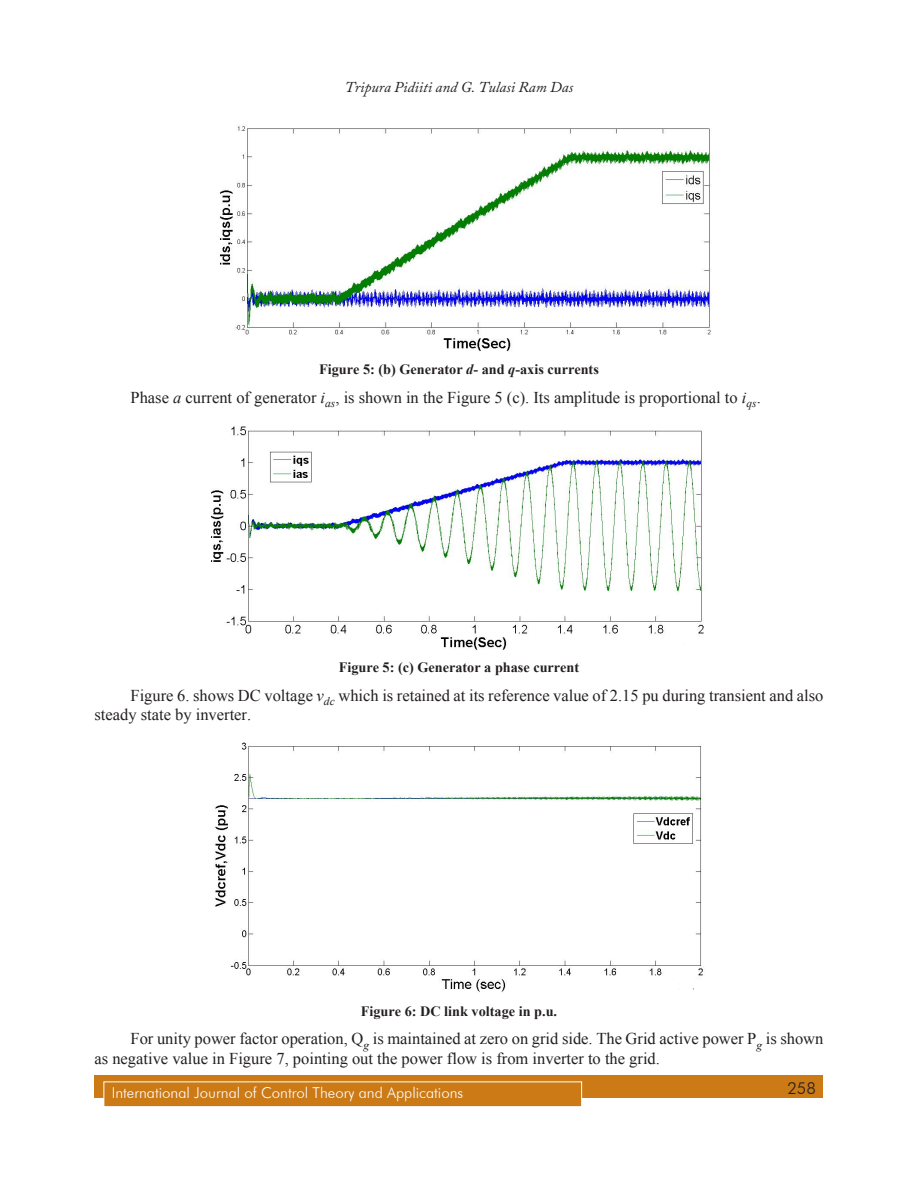
<style>
.page{position:relative;width:918px;height:1188px;background:#fff}
.page>*{position:absolute;margin:0;border:0;box-sizing:border-box;transform-origin:0 0}
.Body_text{font:16.5px/19.8px "Times New Roman";color:#231f20}
.t1{font:300 16.5px "Futura BT";color:#231f20}
.t2{font:300 15px "Futura BT";color:#fff}
.t3{font:italic 15px "Adobe Caslon Pro";color:#231f20}
.t4{font:700 14.25px "Times New Roman";color:#231f20}
.s1{font-style:italic}
</style>
<div class="page">
<div style="left:94px;top:1076px;width:730px;height:22px;background:#cb7a16"></div>
<div style="left:104px;top:1082px;width:478px;height:25px;background:#cb7a16"></div>
<div style="left:104px;top:1082px;width:478px;height:25px;border:1px solid #fff"></div>
<img style="left:220px;top:126px;width:492px;height:225px">
<img style="left:211px;top:426px;width:493px;height:224px">
<img style="left:215px;top:742px;width:488px;height:250px">
<p class="t3" style="left:345px;top:78px;width:230px">Tripura Pidiiti and G. Tulasi Ram Das</p>
<p class="t4" style="left:319px;top:359px;width:281px">Figure 5: (b) Generator <span class="s1">d</span>- and <span class="s1">q</span>-axis currents</p>
<p class="Body_text" style="left:130px;top:387px;width:632px">Phase <span class="s1">a</span> current of generator <span class="s1">i</span><sub>as</sub>, is shown in the Figure 5 (c). Its amplitude is proportional to <span class="s1">i</span><sub>qs</sub>.</p>
<p class="t4" style="left:339px;top:657px;width:242px">Figure 5: (c) Generator a phase current</p>
<p class="Body_text" style="left:94px;top:685px;width:730px;text-indent:36px">Figure 6. shows DC voltage <span class="s1">v</span><sub>dc</sub> which is retained at its reference value of 2.15 pu during transient and also steady state by inverter.</p>
<p class="t4" style="left:361px;top:1001px;width:198px">Figure 6: DC link voltage in p.u.</p>
<p class="Body_text" style="left:94px;top:1029px;width:730px;text-indent:36px">For unity power factor operation, Q<sub>g</sub> is maintained at zero on grid side. The Grid active power P<sub>g</sub> is shown as negative value in Figure 7, pointing out the power flow is from inverter to the grid.</p>
<p class="t2" style="left:112px;top:1084px;width:353px">International Journal of Control Theory and Applications</p>
<p class="t1" style="left:787px;top:1078px;width:30px">258</p>
</div>
